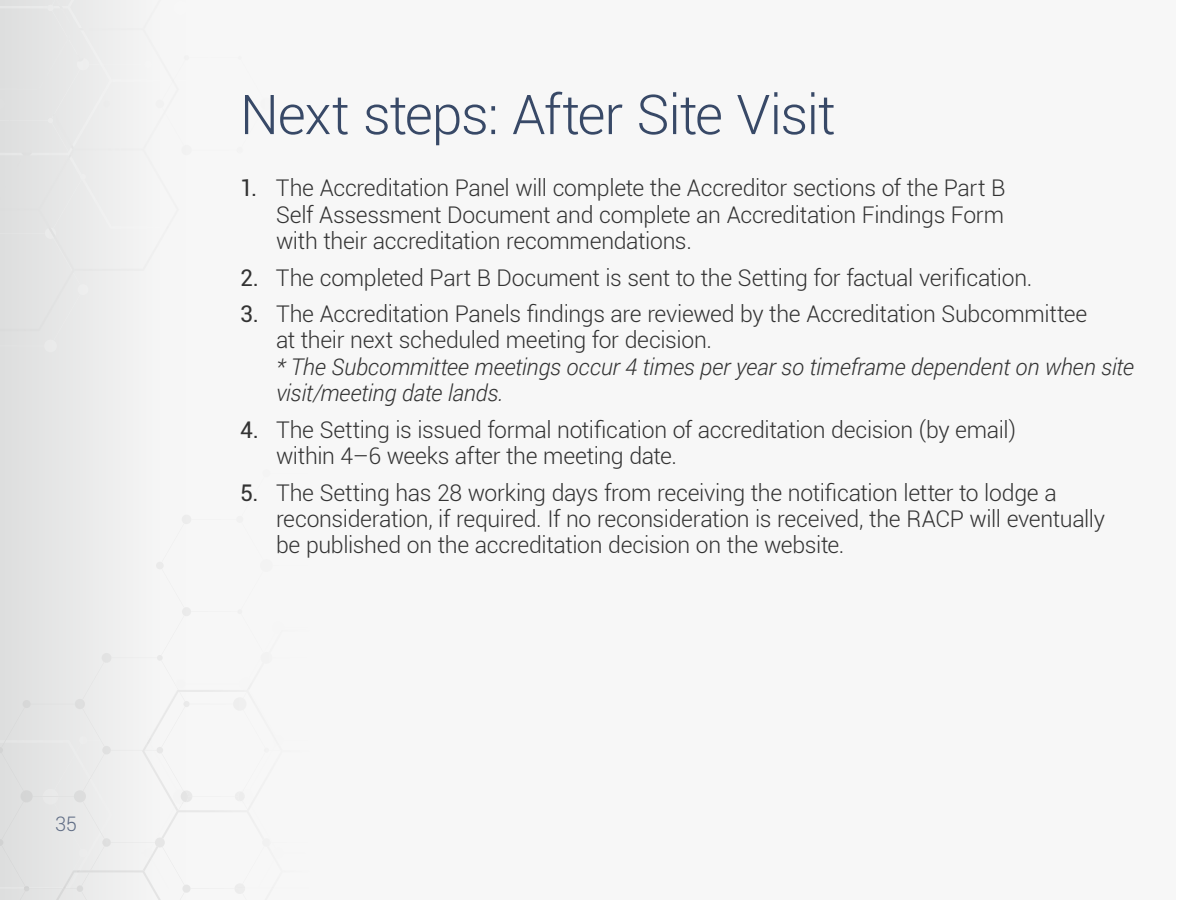
<style>
.page{position:relative;width:1200px;height:900px;background:#f7f7f7}
.page>*{position:absolute;margin:0;border:0;box-sizing:border-box;transform-origin:0 0}
.t1{font:300 55px "Roboto";letter-spacing:-.025em;color:#384967}
.Body{font:300 23px/26.5px "Roboto";letter-spacing:-.015em;color:#333}
.t2{font:300 20px "Roboto";color:#606d85}
.s1{font-weight:400}
.s2{font-style:italic}
</style>
<div class="page">
<div style="left:0;top:352px;width:102px;height:115px;background:#e5e5e5"></div>
<svg style="left:0;top:0;width:134px;height:352px"></svg>
<svg style="left:0;top:467px;width:245px;height:433px"></svg>
<div style="left:1176px;top:0;width:24px;height:900px;background:#fff"></div>
<p class="t2" style="left:55px;top:810px;width:23px">35</p>
<h1 class="t1" style="left:240px;top:76px;width:597px">Next steps: After Site Visit</h1>
<p class="Body" style="left:276px;top:174px;width:731px;text-align:justify;text-indent:-36px"><span class="s1">1.</span> The Accreditation Panel will complete the Accreditor sections of the Part B Self Assessment Document and complete an Accreditation Findings Form with their accreditation recommendations.</p>
<p class="Body" style="left:240px;top:263px;width:794px"><span class="s1">2.</span> The completed Part B Document is sent to the Setting for factual verification.</p>
<p class="Body" style="left:276px;top:300px;width:859px;text-indent:-36px"><span class="s1">3.</span> The Accreditation Panels findings are reviewed by the Accreditation Subcommittee<br>at their next scheduled meeting for decision.<br><span class="s2">* The Subcommittee meetings occur 4 times per year so timeframe dependent on when site visit/meeting date lands.</span></p>
<p class="Body" style="left:276px;top:416px;width:742px;text-indent:-36px"><span class="s1">4.</span> The Setting is issued formal notification of accreditation decision (by email) within 4–6 weeks after the meeting date.</p>
<p class="Body" style="left:276px;top:478px;width:831px;text-indent:-36px"><span class="s1">5.</span> The Setting has 28 working days from receiving the notification letter to lodge a reconsideration, if required. If no reconsideration is received, the RACP will eventually be published on the accreditation decision on the website.</p>
</div>
